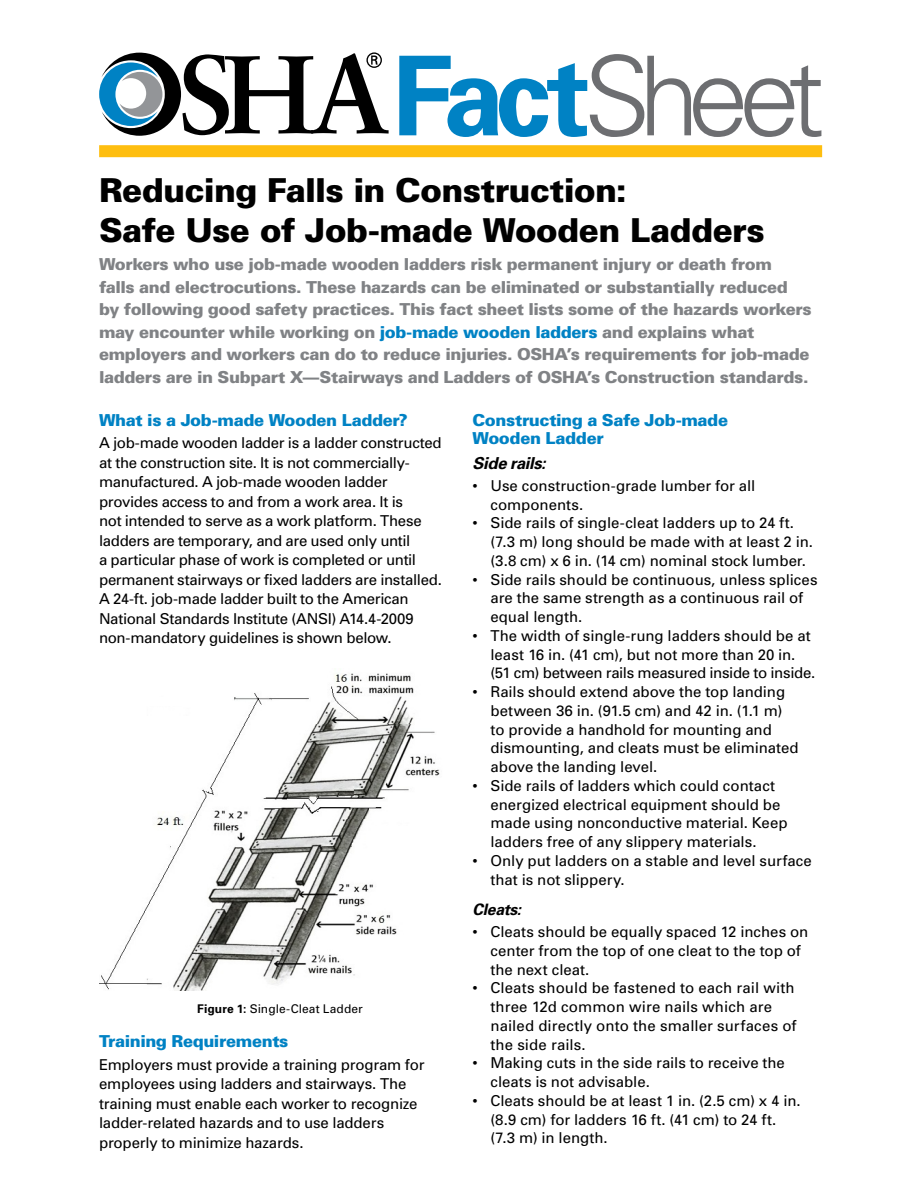
<style>
.page{position:relative;width:918px;height:1188px;background:#fff}
.page>*{position:absolute;margin:0;border:0;box-sizing:border-box;transform-origin:0 0}
.FactSheet{font:300 110.25px "Univers";letter-spacing:-.11em;color:#6d6e71}
.Title_of_FactSheet{font:900 33px/39.6px "Univers";letter-spacing:-.02em;color:#000}
.Highlighted_Paragrap{font:900 16.5px/22.5px "Univers";letter-spacing:-.025em;color:#808285}
.Subhead{font:900 16.5px/18.8px "Univers";letter-spacing:-.025em;color:#0082c4}
.Sub-Subhead{font:italic 700 16.5px "Univers";letter-spacing:-.02em;color:#000}
.Sub-Subhead-2{font:italic 700 15.75px "Univers";letter-spacing:-.015em;color:#000}
.Bullet{font:15px/18.8px "Univers";color:#000}
.Bodytext{font:15px/19.5px "Univers";letter-spacing:-.02em;color:#000}
.Bullet_with_space_af{font:15px/18.8px "Univers";color:#000}
.t1{font:12px "Univers";letter-spacing:.005em;color:#000}
.s1{font-weight:700;color:#0082c4}
.s2{color:#0082c4}
.s3{font-weight:700}
</style>
<div class="page">
<div style="left:99px;top:145px;width:723px;height:12px;background:#febe10"></div>
<img style="left:99px;top:673px;width:341px;height:317px">
<svg style="left:99px;top:52px;width:290px;height:84px"></svg>
<p class="FactSheet" style="left:392px;top:30px;width:434px"><span class="s1">Fact</span>Sheet</p>
<p class="Title_of_FactSheet" style="left:99px;top:170px;width:667px">Reducing Falls in Construction:<br>Safe Use of Job-made Wooden Ladders</p>
<p class="Highlighted_Paragrap" style="left:99px;top:253px;width:714px">Workers who use job-made wooden ladders risk permanent injury or death from falls and electrocutions. These hazards can be eliminated or substantially reduced by following good safety practices. This fact sheet lists some of the hazards workers may encounter while working on <span class="s2">job-made wooden ladders</span> and explains what employers and workers can do to reduce injuries. OSHA’s requirements for job-made ladders are in Subpart X—Stairways and Ladders of OSHA’s Construction standards.</p>
<p class="Subhead" style="left:99px;top:410px;width:310px">What is a Job-made Wooden Ladder?</p>
<p class="Bodytext" style="left:99px;top:433px;width:344px">A job-made wooden ladder is a ladder constructed at the construction site. It is not commercially&shy;manufactured. A job-made wooden ladder provides access to and from a work area. It is<br>not intended to serve as a work platform. These ladders are temporary, and are used only until<br>a particular phase of work is completed or until permanent stairways or fixed ladders are installed.<br>A 24-ft. job-made ladder built to the American National Standards Institute (ANSI) A14.4-2009 non-mandatory guidelines is shown below.</p>
<p class="Subhead" style="left:472px;top:410px;width:257px">Constructing a Safe Job-made<br>Wooden Ladder</p>
<p class="Sub-Subhead" style="left:472px;top:453px;width:75px">Side rails:</p>
<p class="Bullet" style="left:490px;top:476px;width:266px;text-indent:-18px">• Use construction-grade lumber for all components.</p>
<p class="Bullet" style="left:490px;top:513px;width:324px;text-indent:-18px">• Side rails of single-cleat ladders up to 24 ft. (7.3 m) long should be made with at least 2 in. (3.8 cm) x 6 in. (14 cm) nominal stock lumber.</p>
<p class="Bullet" style="left:490px;top:570px;width:329px;text-indent:-18px">• Side rails should be continuous, unless splices are the same strength as a continuous rail of equal length.</p>
<p class="Bullet" style="left:490px;top:626px;width:326px;text-indent:-18px">• The width of single-rung ladders should be at least 16 in. (41 cm), but not more than 20 in. (51 cm) between rails measured inside to inside.</p>
<p class="Bullet" style="left:490px;top:682px;width:310px;text-indent:-18px">• Rails should extend above the top landing between 36 in. (91.5 cm) and 42 in. (1.1 m) to provide a handhold for mounting and dismounting, and cleats must be eliminated above the landing level.</p>
<p class="Bullet" style="left:490px;top:776px;width:299px;text-indent:-18px">• Side rails of ladders which could contact energized electrical equipment should be made using nonconductive material. Keep ladders free of any slippery materials.</p>
<p class="Bullet_with_space_af" style="left:490px;top:851px;width:323px;text-indent:-18px">• Only put ladders on a stable and level surface that is not slippery.</p>
<p class="Sub-Subhead-2" style="left:472px;top:900px;width:50px">Cleats:</p>
<p class="Bullet" style="left:490px;top:922px;width:319px;text-indent:-18px">• Cleats should be equally spaced 12 inches on center from the top of one cleat to the top of the next cleat.</p>
<p class="Bullet" style="left:490px;top:978px;width:308px;text-indent:-18px">• Cleats should be fastened to each rail with three 12d common wire nails which are nailed directly onto the smaller surfaces of the side rails.</p>
<p class="Bullet" style="left:490px;top:1053px;width:296px;text-indent:-18px">• Making cuts in the side rails to receive the cleats is not advisable.</p>
<p class="Bullet_with_space_af" style="left:490px;top:1091px;width:312px;text-indent:-18px">• Cleats should be at least 1 in. (2.5 cm) x 4 in. (8.9 cm) for ladders 16 ft. (41 cm) to 24 ft. (7.3 m) in length.</p>
<p class="t1" style="left:197px;top:1002px;width:167px"><span class="s3">Figure 1:</span> Single-Cleat Ladder</p>
<p class="Subhead" style="left:99px;top:1032px;width:191px">Training Requirements</p>
<p class="Bodytext" style="left:99px;top:1055px;width:327px">Employers must provide a training program for employees using ladders and stairways. The training must enable each worker to recognize ladder-related hazards and to use ladders properly to minimize hazards.</p>
</div>
